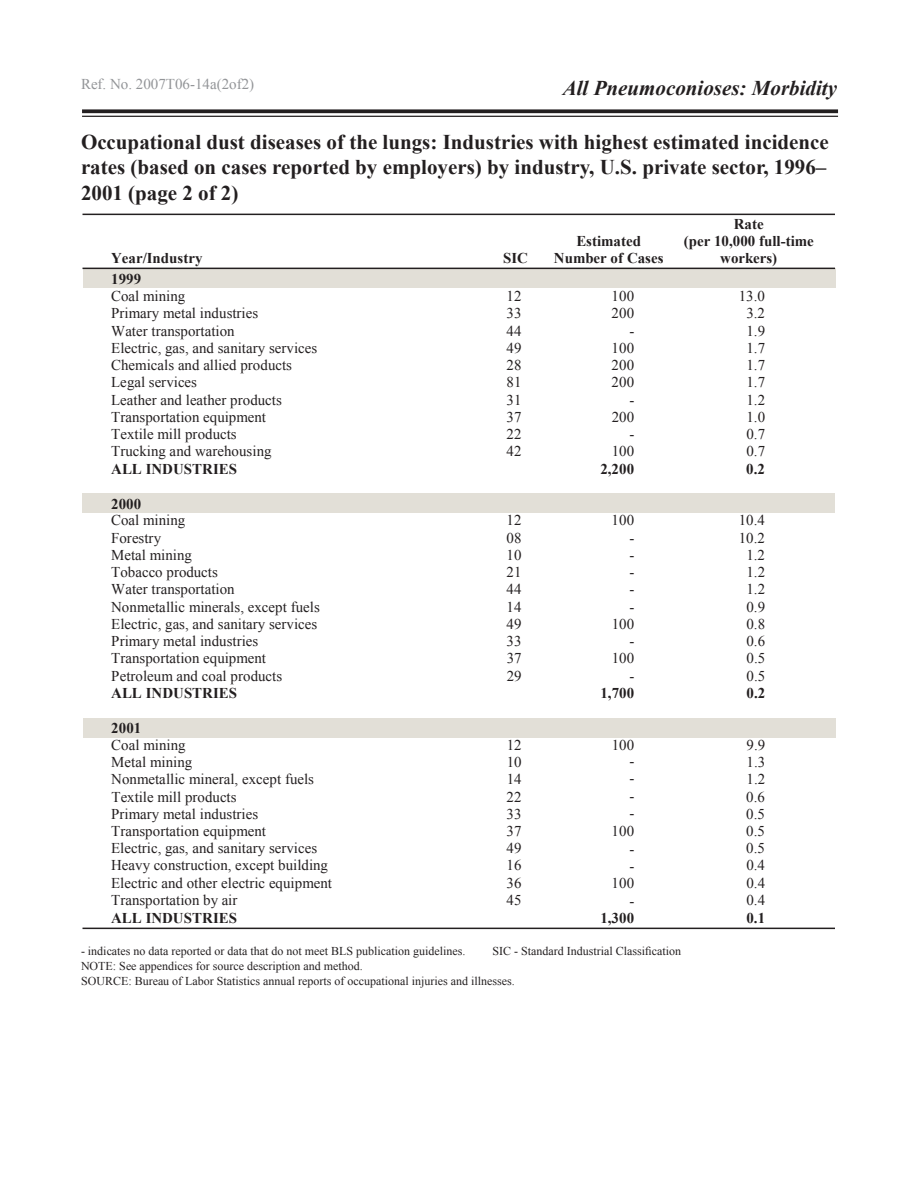
<style>
.page{position:relative;width:918px;height:1188px;background:#fff}
.page>*{position:absolute;margin:0;border:0;box-sizing:border-box;transform-origin:0 0}
.t1{font:700 21px/25.2px "Times New Roman";color:#231f20;text-align:justify}
.t2{font:italic 700 21px "Times New Roman";color:#231f20}
.t3{font:15px/17.2px "Times New Roman";color:#231f20}
.t4{font:700 15px/17.2px "Times New Roman";color:#231f20;text-align:center}
.t5{font:15px "Times New Roman";color:#939598}
.t6{font:12px "Times New Roman";color:#231f20}
.s1{font-weight:700}
</style>
<div class="page">
<svg style="left:82px;top:109px;width:756px;height:4px;background:#3a3637"></svg>
<hr style="left:82px;top:116px;width:756px;height:1px;background:#231f20">
<div style="left:83px;top:718px;width:752px;height:20px;background:#e2dfd7"></div>
<div style="left:82px;top:494px;width:753px;height:19px;background:#e2dfd7"></div>
<div style="left:83px;top:269px;width:752px;height:19px;background:#e2dfd7"></div>
<hr style="left:82px;top:214px;width:753px;height:1px;background:#231f20">
<hr style="left:82px;top:928px;width:753px;height:1px;background:#231f20">
<hr style="left:82px;top:268px;width:753px;height:1px;background:#231f20">
<p class="t5" style="left:81px;top:74px;width:175px">Ref. No. 2007T06-14a(2of2)</p>
<p class="t2" style="left:563px;top:74px;width:276px">All Pneumoconioses: Morbidity</p>
<p class="t1" style="left:81px;top:129px;width:749px">Occupational dust diseases of the lungs: Industries with highest estimated incidence rates (based on cases reported by employers) by industry, U.S. private sector, 1996– 2001 (page 2 of 2)</p>
<p class="t4" style="left:111px;top:249px;width:93px">Year/Industry</p>
<p class="t4" style="left:503px;top:249px;width:26px">SIC</p>
<p class="t4" style="left:554px;top:232px;width:111px">Estimated<br>Number of Cases</p>
<p class="t4" style="left:684px;top:215px;width:131px">Rate<br>(per 10,000 full - time workers)</p>
<p class="t3" style="left:111px;top:271px;width:76px"><span class="s1">1999<br></span>Coal mining</p>
<p class="t3" style="left:507px;top:287px;width:16px">12</p>
<p class="t3" style="left:612px;top:287px;width:24px">100</p>
<p class="t3" style="left:739px;top:287px;width:28px">13.0</p>
<p class="t3" style="left:111px;top:304px;width:149px">Primary metal industries</p>
<p class="t3" style="left:507px;top:304px;width:16px">33</p>
<p class="t3" style="left:612px;top:304px;width:24px">200</p>
<p class="t3" style="left:746px;top:304px;width:20px">3.2</p>
<p class="t3" style="left:111px;top:322px;width:125px">Water transportation</p>
<p class="t3" style="left:507px;top:322px;width:16px">44</p>
<p class="t3" style="left:629px;top:322px;width:6px">-</p>
<p class="t3" style="left:746px;top:322px;width:20px">1.9</p>
<p class="t3" style="left:111px;top:339px;width:208px">Electric, gas, and sanitary services</p>
<p class="t3" style="left:507px;top:339px;width:16px">49</p>
<p class="t3" style="left:612px;top:339px;width:24px">100</p>
<p class="t3" style="left:746px;top:339px;width:20px">1.7</p>
<p class="t3" style="left:111px;top:356px;width:182px">Chemicals and allied products</p>
<p class="t3" style="left:507px;top:356px;width:16px">28</p>
<p class="t3" style="left:612px;top:356px;width:24px">200</p>
<p class="t3" style="left:746px;top:356px;width:20px">1.7</p>
<p class="t3" style="left:111px;top:374px;width:87px">Legal services</p>
<p class="t3" style="left:507px;top:374px;width:16px">81</p>
<p class="t3" style="left:612px;top:374px;width:24px">200</p>
<p class="t3" style="left:746px;top:374px;width:20px">1.7</p>
<p class="t3" style="left:111px;top:391px;width:172px">Leather and leather products</p>
<p class="t3" style="left:507px;top:391px;width:16px">31</p>
<p class="t3" style="left:629px;top:391px;width:6px">-</p>
<p class="t3" style="left:746px;top:391px;width:20px">1.2</p>
<p class="t3" style="left:111px;top:408px;width:156px">Transportation equipment</p>
<p class="t3" style="left:507px;top:408px;width:16px">37</p>
<p class="t3" style="left:612px;top:408px;width:24px">200</p>
<p class="t3" style="left:746px;top:408px;width:20px">1.0</p>
<p class="t3" style="left:111px;top:425px;width:127px">Textile mill products</p>
<p class="t3" style="left:507px;top:425px;width:16px">22</p>
<p class="t3" style="left:629px;top:425px;width:6px">-</p>
<p class="t3" style="left:746px;top:425px;width:20px">0.7</p>
<p class="t3" style="left:111px;top:442px;width:162px">Trucking and warehousing</p>
<p class="t3" style="left:507px;top:442px;width:16px">42</p>
<p class="t3" style="left:612px;top:442px;width:24px">100</p>
<p class="t3" style="left:746px;top:442px;width:20px">0.7</p>
<p class="t4" style="left:111px;top:460px;width:127px">ALL INDUSTRIES</p>
<p class="t4" style="left:600px;top:460px;width:35px">2,200</p>
<p class="t4" style="left:746px;top:460px;width:20px">0.2</p>
<p class="t3" style="left:111px;top:495px;width:76px;line-height:16.8px"><span class="s1">2000<br></span>Coal mining</p>
<p class="t3" style="left:507px;top:511px;width:16px">12</p>
<p class="t3" style="left:612px;top:511px;width:24px">100</p>
<p class="t3" style="left:739px;top:511px;width:28px">10.4</p>
<p class="t3" style="left:111px;top:529px;width:52px">Forestry</p>
<p class="t3" style="left:507px;top:529px;width:16px">08</p>
<p class="t3" style="left:629px;top:529px;width:6px">-</p>
<p class="t3" style="left:739px;top:529px;width:28px">10.2</p>
<p class="t3" style="left:111px;top:546px;width:82px">Metal mining</p>
<p class="t3" style="left:507px;top:546px;width:16px">10</p>
<p class="t3" style="left:629px;top:546px;width:6px">-</p>
<p class="t3" style="left:746px;top:546px;width:20px">1.2</p>
<p class="t3" style="left:111px;top:563px;width:108px">Tobacco products</p>
<p class="t3" style="left:507px;top:563px;width:16px">21</p>
<p class="t3" style="left:629px;top:563px;width:6px">-</p>
<p class="t3" style="left:746px;top:563px;width:20px">1.2</p>
<p class="t3" style="left:111px;top:581px;width:125px">Water transportation</p>
<p class="t3" style="left:507px;top:581px;width:16px">44</p>
<p class="t3" style="left:629px;top:581px;width:6px">-</p>
<p class="t3" style="left:746px;top:581px;width:20px">1.2</p>
<p class="t3" style="left:111px;top:598px;width:210px">Nonmetallic minerals, except fuels</p>
<p class="t3" style="left:507px;top:598px;width:16px">14</p>
<p class="t3" style="left:629px;top:598px;width:6px">-</p>
<p class="t3" style="left:746px;top:598px;width:20px">0.9</p>
<p class="t3" style="left:111px;top:615px;width:208px">Electric, gas, and sanitary services</p>
<p class="t3" style="left:507px;top:615px;width:16px">49</p>
<p class="t3" style="left:612px;top:615px;width:24px">100</p>
<p class="t3" style="left:746px;top:615px;width:20px">0.8</p>
<p class="t3" style="left:111px;top:632px;width:149px">Primary m etal industries</p>
<p class="t3" style="left:507px;top:632px;width:16px">33</p>
<p class="t3" style="left:630px;top:632px;width:6px">-</p>
<p class="t3" style="left:746px;top:632px;width:20px">0.6</p>
<p class="t3" style="left:111px;top:650px;width:156px">Transportation equipment</p>
<p class="t3" style="left:507px;top:650px;width:16px">37</p>
<p class="t3" style="left:612px;top:650px;width:24px">100</p>
<p class="t3" style="left:746px;top:650px;width:20px">0.5</p>
<p class="t3" style="left:111px;top:667px;width:172px">Petroleum and coal products</p>
<p class="t3" style="left:507px;top:667px;width:16px">29</p>
<p class="t3" style="left:630px;top:667px;width:6px">-</p>
<p class="t3" style="left:746px;top:667px;width:20px">0.5</p>
<p class="t4" style="left:111px;top:684px;width:127px">ALL INDUSTRIES</p>
<p class="t4" style="left:600px;top:684px;width:35px">1,700</p>
<p class="t4" style="left:746px;top:684px;width:20px">0.2</p>
<p class="t3" style="left:111px;top:719px;width:76px"><span class="s1">2001<br></span>Coal mining</p>
<p class="t3" style="left:507px;top:736px;width:16px">12</p>
<p class="t3" style="left:612px;top:736px;width:24px">100</p>
<p class="t3" style="left:746px;top:736px;width:20px">9.9</p>
<p class="t3" style="left:111px;top:753px;width:82px">Metal mining</p>
<p class="t3" style="left:507px;top:753px;width:16px">10</p>
<p class="t3" style="left:746px;top:753px;width:20px">1.3</p>
<p class="t3" style="left:111px;top:770px;width:204px">Nonmetallic mineral, except fuels</p>
<p class="t3" style="left:507px;top:770px;width:16px">14</p>
<p class="t3" style="left:747px;top:770px;width:20px">1.2</p>
<p class="t3" style="left:111px;top:788px;width:127px">Textile mill products</p>
<p class="t3" style="left:506px;top:788px;width:16px">22</p>
<p class="t3" style="left:746px;top:788px;width:20px">0.6</p>
<p class="t3" style="left:111px;top:805px;width:149px">Primary metal industries</p>
<p class="t3" style="left:507px;top:805px;width:16px">33</p>
<p class="t3" style="left:746px;top:805px;width:20px">0.5</p>
<p class="t3" style="left:111px;top:822px;width:156px">Transportation equipment</p>
<p class="t3" style="left:507px;top:822px;width:16px">37</p>
<p class="t3" style="left:612px;top:822px;width:24px">100</p>
<p class="t3" style="left:746px;top:822px;width:20px">0.5</p>
<p class="t3" style="left:111px;top:839px;width:208px">Electric, gas, and sanitary services</p>
<p class="t3" style="left:507px;top:839px;width:16px">49</p>
<p class="t3" style="left:746px;top:839px;width:20px">0.5</p>
<p class="t3" style="left:111px;top:857px;width:218px">Heavy construction, except building</p>
<p class="t3" style="left:507px;top:857px;width:16px">16</p>
<p class="t3" style="left:746px;top:857px;width:20px">0.4</p>
<p class="t3" style="left:111px;top:874px;width:222px">Electric and other electric equipment</p>
<p class="t3" style="left:507px;top:874px;width:16px">36</p>
<p class="t3" style="left:612px;top:874px;width:24px">100</p>
<p class="t3" style="left:746px;top:874px;width:20px">0.4</p>
<p class="t3" style="left:111px;top:891px;width:128px">Transportation by air</p>
<p class="t3" style="left:507px;top:891px;width:16px">45</p>
<p class="t3" style="left:746px;top:891px;width:20px">0.4</p>
<p class="t4" style="left:111px;top:908px;width:127px">ALL INDUSTRIES</p>
<p class="t4" style="left:600px;top:908px;width:35px">1,300</p>
<p class="t4" style="left:746px;top:908px;width:20px">0.1</p>
<p class="t3" style="left:629px;top:752px;width:6px;text-align:justify">- - - -</p>
<p class="t3" style="left:629px;top:840px;width:6px">- -</p>
<p class="t3" style="left:629px;top:892px;width:6px">-</p>
<p class="t6" style="left:81px;top:942px;width:386px">- indicates no data reported or data that do not meet BLS publication guidelines.</p>
<p class="t6" style="left:493px;top:942px;width:190px">SIC - Standard Industrial Classification</p>
<p class="t6" style="left:81px;top:957px;width:283px">NOTE: See appendices for source description and method.</p>
<p class="t6" style="left:81px;top:972px;width:435px">SOURCE: Bureau of Labor Statistics annual reports of occupational injuries and illnesses.</p>
</div>
